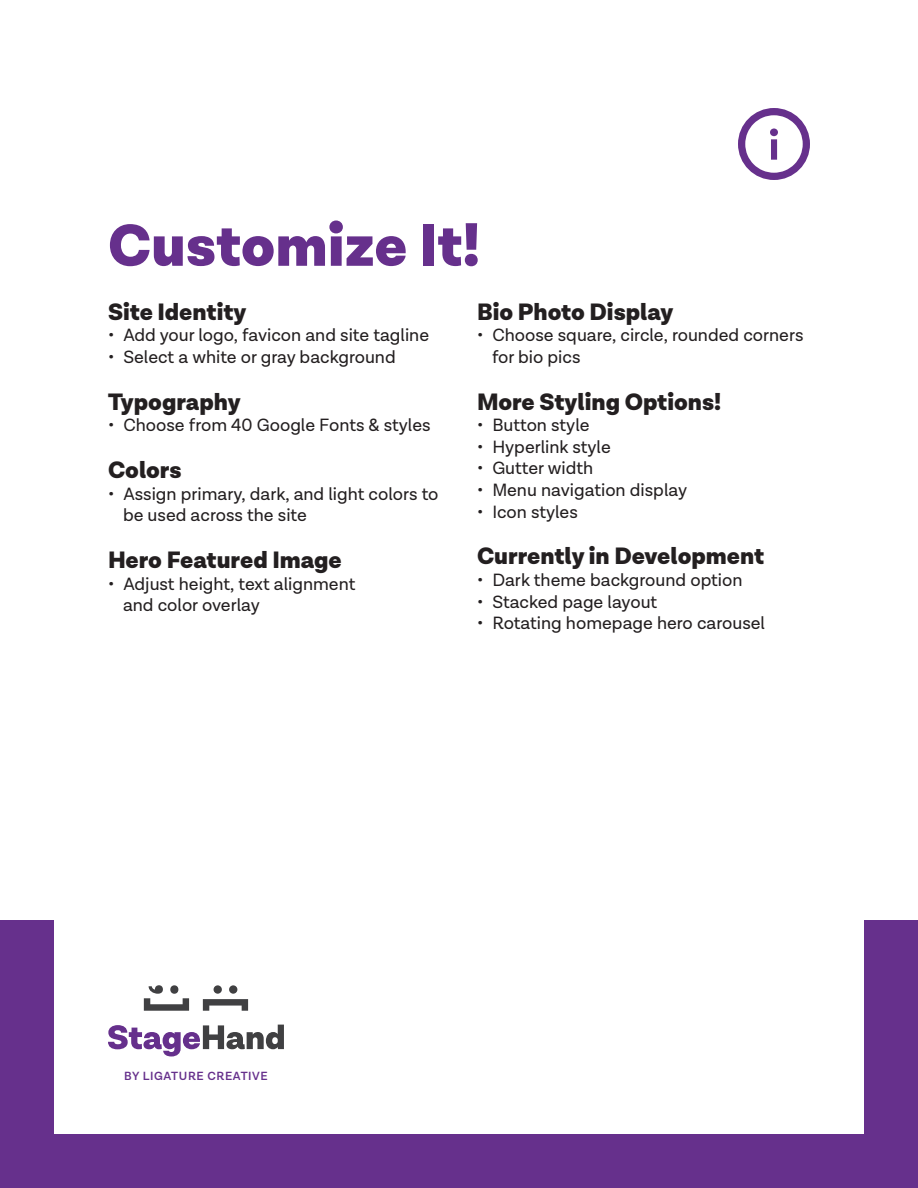
<style>
.page{position:relative;width:918px;height:1188px;background:#fff}
.page>*{position:absolute;margin:0;border:0;box-sizing:border-box;transform-origin:0 0}
.Head{font:900 60px "Lota Grotesque";color:#66308c}
.Sub_Head{font:900 24px "Lota Grotesque";color:#231f20}
.t1{font:18px/21.6px "Lota Grotesque";color:#231f20}
.t2{font:600 12px "Lota Grotesque";letter-spacing:.05em;color:#66308c}
</style>
<div class="page">
<div style="left:864px;top:920px;width:54px;height:268px;background:#66308c"></div>
<div style="left:0;top:920px;width:54px;height:268px;background:#66308c"></div>
<div style="left:0;top:1134px;width:918px;height:54px;background:#66308c"></div>
<svg style="left:108px;top:1025px;width:176px;height:32px"></svg>
<div style="left:214px;top:985px;width:8px;height:9px;background:#404042;border-radius:50%"></div>
<div style="left:229px;top:985px;width:8px;height:9px;background:#404042;border-radius:50%"></div>
<svg style="left:203px;top:999px;width:45px;height:12px"></svg>
<svg style="left:144px;top:985px;width:45px;height:26px"></svg>
<svg style="left:738px;top:108px;width:72px;height:72px"></svg>
<p class="Head" style="left:108px;top:210px;width:374px">Customize It!</p>
<p class="Sub_Head" style="left:108px;top:297px;width:140px">Site Identity</p>
<p class="t1" style="left:108px;top:325px;width:323px">• Add your logo, favicon and site tagline</p>
<p class="t1" style="left:108px;top:346px;width:289px">• Select a white or gray background</p>
<p class="Sub_Head" style="left:108px;top:387px;width:134px">Typography</p>
<p class="t1" style="left:108px;top:415px;width:324px">• Choose from 40 Google Fonts &amp; styles</p>
<p class="Sub_Head" style="left:108px;top:456px;width:75px">Colors</p>
<p class="t1" style="left:123px;top:483px;width:317px;text-indent:-15px">• Assign primary, dark, and light colors to be used across the site</p>
<p class="Sub_Head" style="left:108px;top:546px;width:235px">Hero Featured Image</p>
<p class="t1" style="left:123px;top:573px;width:234px;text-indent:-15px">• Adjust height, text alignment and color overlay</p>
<p class="Sub_Head" style="left:477px;top:297px;width:198px">Bio Photo Display</p>
<p class="t1" style="left:492px;top:325px;width:313px;text-indent:-15px">• Choose square, circle, rounded corners for bio pics</p>
<p class="Sub_Head" style="left:477px;top:387px;width:246px">More Styling Options!</p>
<p class="t1" style="left:477px;top:415px;width:114px">• Button style</p>
<p class="t1" style="left:477px;top:436px;width:135px">• Hyperlink style</p>
<p class="t1" style="left:477px;top:458px;width:118px">• Gutter width</p>
<p class="t1" style="left:477px;top:480px;width:212px">• Menu navigation display</p>
<p class="t1" style="left:477px;top:501px;width:102px">• Icon styles</p>
<p class="Sub_Head" style="left:477px;top:542px;width:289px">Currently in Development</p>
<p class="t1" style="left:477px;top:570px;width:267px">• Dark theme background option</p>
<p class="t1" style="left:477px;top:591px;width:182px">• Stacked page layout</p>
<p class="t1" style="left:477px;top:613px;width:290px">• Rotating homepage hero carousel</p>
<p class="t2" style="left:124px;top:1069px;width:145px">BY LIGATURE CREATIVE</p>
</div>
